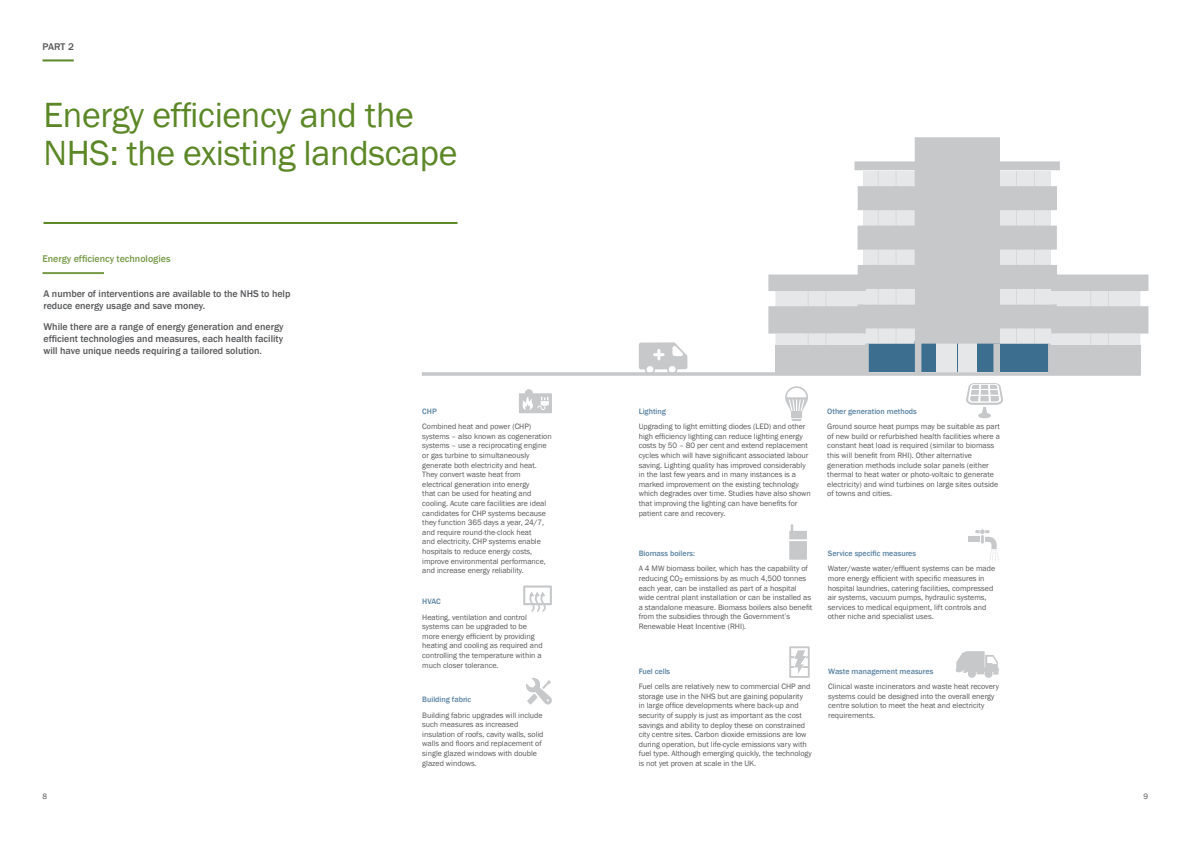
<style>
.page{position:relative;width:1191px;height:842px;background:#fff}
.page>*{position:absolute;margin:0;border:0;box-sizing:border-box;transform-origin:0 0}
.t1{font:36px/38px "Franklin Gothic";letter-spacing:-.01em;color:#5c8727}
.t2{font:500 10px/12px "Franklin Gothic";letter-spacing:-.005em;color:#58595b}
.t3{font:500 10px "Franklin Gothic";letter-spacing:-.005em;color:#789a48}
.t4{font:8px/9.6px "Franklin Gothic";letter-spacing:-.005em;color:#58595b}
.t5{font:500 8px "Franklin Gothic";letter-spacing:-.005em;color:#5b84a2}
</style>
<div class="page">
<hr style="left:43px;top:59px;width:31px;height:2px;background:#5c8727">
<hr style="left:43px;top:272px;width:61px;height:2px;background:#789a48">
<svg style="left:768px;top:137px;width:380px;height:212px"></svg>
<svg style="left:422px;top:328px;width:718px;height:48px"></svg>
<svg style="left:966px;top:383px;width:37px;height:31px"></svg>
<div style="left:978px;top:413px;width:13px;height:5px;background:#c7c8ca;border-radius:50%"></div>
<div style="left:968px;top:537px;width:12px;height:5px;background:#c7c8ca"></div>
<svg style="left:975px;top:529px;width:24px;height:33px"></svg>
<svg style="left:526px;top:678px;width:26px;height:26px"></svg>
<svg style="left:519px;top:389px;width:33px;height:24px"></svg>
<hr style="left:43px;top:222px;width:414px;height:2px;background:#5c8727">
<div style="left:967px;top:670px;width:9px;height:8px;background:#c7c8ca;border-radius:50%"></div>
<div style="left:984px;top:670px;width:8px;height:8px;background:#c7c8ca;border-radius:50%"></div>
<svg style="left:955px;top:651px;width:43px;height:24px"></svg>
<svg style="left:523px;top:585px;width:29px;height:27px"></svg>
<svg style="left:789px;top:646px;width:20px;height:32px"></svg>
<svg style="left:785px;top:386px;width:23px;height:35px"></svg>
<svg style="left:789px;top:524px;width:18px;height:15px"></svg>
<div style="left:789px;top:541px;width:18px;height:19px;background:#c7c8ca"></div>
<p class="t2" style="left:43px;top:40px;width:33px">Part 2</p>
<h1 class="t1" style="left:43px;top:97px;width:415px">Energy efficiency and the<br>NHS: the existing landscape</h1>
<p class="t3" style="left:43px;top:253px;width:130px">Energy efficiency technologies</p>
<p class="t2" style="left:43px;top:288px;width:248px">A number of interventions are available to the NHS to help reduce energy usage and save money.</p>
<p class="t2" style="left:43px;top:321px;width:242px;text-align:justify">While there are a range of energy generation and energy efficient technologies and measures, each health facility will have unique needs requiring a tailored solution.</p>
<p class="t5" style="left:422px;top:406px;width:16px">CHP</p>
<p class="t4" style="left:422px;top:422px;width:131px">Combined heat and power (CHP) systems – also known as cogeneration systems – use a reciprocating engine or gas turbine to simultaneously generate both electricity and heat.<br>They convert waste heat from electrical generation into energy<br>that can be used for heating and cooling. Acute care facilities are ideal candidates for CHP systems because they function 365 days a year, 24/7, and require round-the-clock heat<br>and electricity. CHP systems enable hospitals to reduce energy costs, improve environmental performance, and increase energy reliability.</p>
<p class="t5" style="left:422px;top:597px;width:20px">HVAC</p>
<p class="t4" style="left:422px;top:612px;width:122px">Heating, ventilation and control systems can be upgraded to be more energy efficient by providing heating and cooling as required and controlling the temperature within a much closer tolerance.</p>
<p class="t5" style="left:422px;top:695px;width:50px">Building fabric</p>
<p class="t4" style="left:422px;top:710px;width:123px">Building fabric upgrades will include such measures as increased insulation of roofs, cavity walls, solid walls and floors and replacement of single glazed windows with double glazed windows.</p>
<p class="t5" style="left:639px;top:406px;width:29px">Lighting</p>
<p class="t4" style="left:639px;top:422px;width:174px">Upgrading to light emitting diodes (LED) and other high efficiency lighting can reduce lighting energy costs by 50 – 80 per cent and extend replacement cycles which will have significant associated labour saving. Lighting quality has improved considerably in the last few years and in many instances is a marked improvement on the existing technology which degrades over time. Studies have also shown that improving the lighting can have benefits for patient care and recovery.</p>
<p class="t5" style="left:639px;top:549px;width:58px">Biomass boilers:</p>
<p class="t4" style="left:639px;top:564px;width:175px">A 4 MW biomass boiler, which has the capability of reducing CO<sub>2</sub> emissions by as much 4,500 tonnes each year, can be installed as part of a hospital wide central plant installation or can be installed as a standalone measure. Biomass boilers also benefit from the subsidies through the Government’s Renewable Heat Incentive (RHI).</p>
<p class="t5" style="left:639px;top:666px;width:33px">Fuel cells</p>
<p class="t4" style="left:639px;top:682px;width:175px">Fuel cells are relatively new to commercial CHP and storage use in the NHS but are gaining popularity<br>in large office developments where back-up and security of supply is just as important as the cost savings and ability to deploy these on constrained city centre sites. Carbon dioxide emissions are low during operation, but life-cycle emissions vary with fuel type. Although emerging quickly, the technology is not yet proven at scale in the UK.</p>
<p class="t5" style="left:827px;top:406px;width:91px">Other generation methods</p>
<p class="t4" style="left:827px;top:422px;width:174px">Ground source heat pumps may be suitable as part of new build or refurbished health facilities where a constant heat load is required (similar to biomass this will benefit from RHI). Other alternative generation methods include solar panels (either thermal to heat water or photo-voltaic to generate electricity) and wind turbines on large sites outside of towns and cities.</p>
<p class="t5" style="left:828px;top:549px;width:90px">Service specific measures</p>
<p class="t4" style="left:828px;top:564px;width:169px">Water/waste water/effluent systems can be made more energy efficient with specific measures in hospital laundries, catering facilities, compressed air systems, vacuum pumps, hydraulic systems, services to medical equipment, lift controls and other niche and specialist uses.</p>
<p class="t5" style="left:828px;top:666px;width:107px">Waste management measures</p>
<p class="t4" style="left:828px;top:682px;width:172px">Clinical waste incinerators and waste heat recovery systems could be designed into the overall energy centre solution to meet the heat and electricity requirements.</p>
<p class="t4" style="left:43px;top:792px;width:6px">8</p>
<p class="t4" style="left:1143px;top:792px;width:6px">9</p>
</div>
